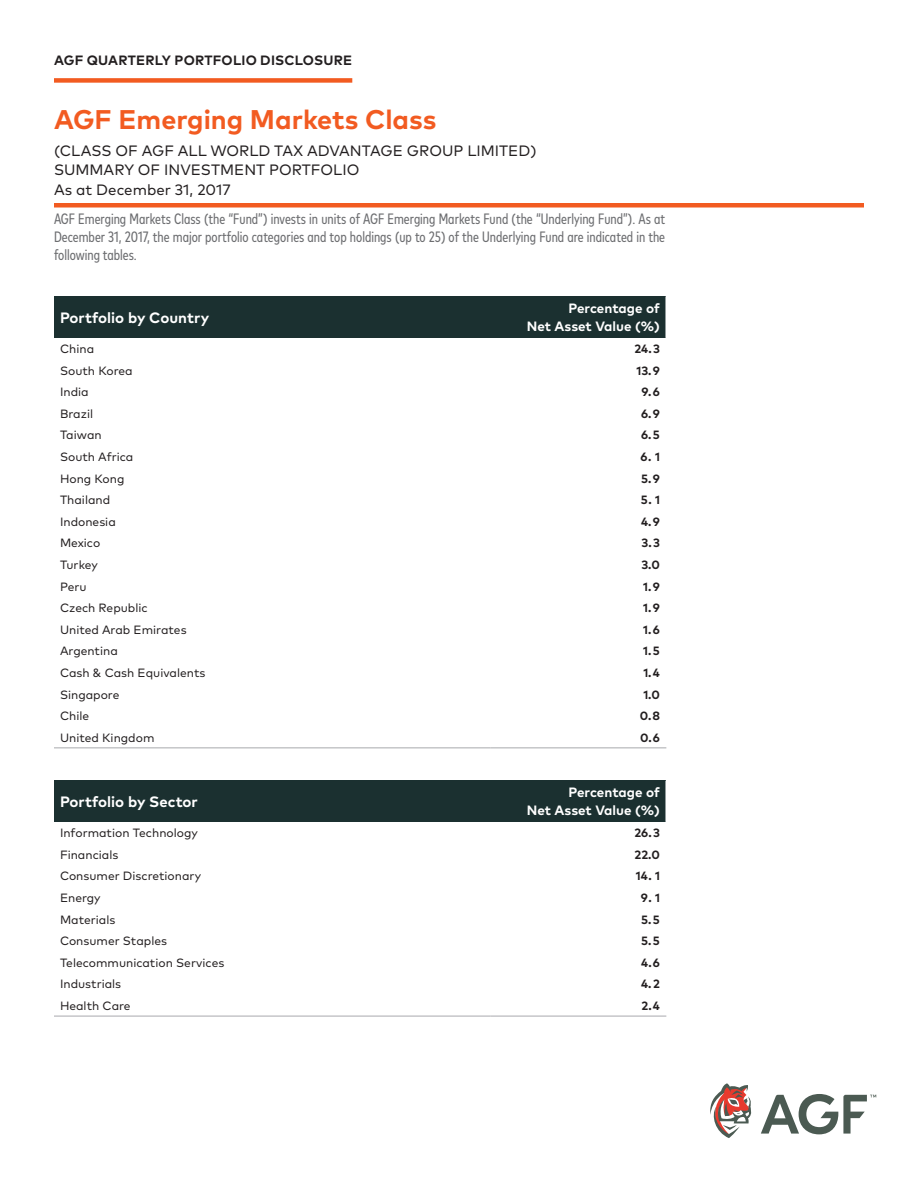
<style>
.page{position:relative;width:918px;height:1188px;background:#fff}
.page>*{position:absolute;margin:0;border:0;box-sizing:border-box;transform-origin:0 0}
.t1{font:700 27px "Mark OT";color:#f25b21}
.t2{font:condensed 15px/18px "Mark OT";color:#6c6d70;text-align:justify}
.t3{font:15px/19.5px "Mark OT";color:#231f20}
.Body{font:700 15px "Mark OT";color:#fff}
.Body-2{font:700 13.5px/18px "Mark OT";color:#fff;text-align:right}
.t4{font:700 13.5px "Mark OT";letter-spacing:.015em;color:#231f20}
.Body-3{font:12px "Mark OT";color:#231f20}
.Body-4{font:700 12px "Mark OT";color:#231f20}
</style>
<div class="page">
<svg style="left:710px;top:1083px;width:42px;height:55px"></svg>
<svg style="left:761px;top:1094px;width:115px;height:40px"></svg>
<div style="left:54px;top:78px;width:298px;height:5px;background:#f25b21"></div>
<div style="left:54px;top:203px;width:810px;height:5px;background:#f25b21"></div>
<div style="left:54px;top:296px;width:436px;height:41px;background:#1b3030"></div>
<div style="left:490px;top:296px;width:176px;height:41px;background:#1b3030"></div>
<hr style="left:54px;top:747px;width:436px;height:1px;background:#a8a9ad">
<hr style="left:490px;top:747px;width:176px;height:1px;background:#a8a9ad">
<div style="left:54px;top:781px;width:436px;height:41px;background:#1b3030"></div>
<div style="left:490px;top:781px;width:176px;height:41px;background:#1b3030"></div>
<hr style="left:54px;top:1016px;width:436px;height:1px;background:#a8a9ad">
<hr style="left:490px;top:1016px;width:176px;height:1px;background:#a8a9ad">
<p class="t4" style="left:54px;top:51px;width:300px">AGF QUARTERLY PORTFOLIO DISCLOSURE</p>
<h1 class="t1" style="left:54px;top:102px;width:384px">AGF Emerging Markets Class</h1>
<p class="t3" style="left:54px;top:140px;width:484px">(CLASS OF AGF ALL WORLD TAX ADVANTAGE GROUP LIMITED)<br>SUMMARY OF INVESTMENT PORTFOLIO<br>As at December 31, 2017</p>
<p class="t2" style="left:54px;top:210px;width:613px">AGF Emerging Markets Class (the “Fund”) invests in units of AGF Emerging Markets Fund (the “Underlying Fund”). As at December 31, 2017, the major portfolio categories and top holdings (up to 25) of the Underlying Fund are indicated in the following tables.</p>
<p class="Body" style="left:60px;top:308px;width:151px">Portfolio by Country</p>
<p class="Body-2" style="left:527px;top:299px;width:135px">Percentage of<br>Net Asset Value (%)</p>
<p class="Body-3" style="left:60px;top:341px;width:36px">China</p>
<p class="Body-4" style="left:634px;top:341px;width:27px">24.3</p>
<p class="Body-3" style="left:60px;top:363px;width:74px">South Korea</p>
<p class="Body-4" style="left:636px;top:363px;width:25px">13.9</p>
<p class="Body-3" style="left:60px;top:384px;width:30px">India</p>
<p class="Body-4" style="left:642px;top:384px;width:20px">9.6</p>
<p class="Body-3" style="left:60px;top:406px;width:35px">Brazil</p>
<p class="Body-4" style="left:641px;top:406px;width:20px">6.9</p>
<p class="Body-3" style="left:60px;top:428px;width:43px">Taiwan</p>
<p class="Body-4" style="left:641px;top:427px;width:20px">6.5</p>
<p class="Body-3" style="left:60px;top:449px;width:75px">South Africa</p>
<p class="Body-4" style="left:641px;top:449px;width:21px">6. 1</p>
<p class="Body-3" style="left:60px;top:471px;width:66px">Hong Kong</p>
<p class="Body-4" style="left:641px;top:471px;width:20px">5.9</p>
<p class="Body-3" style="left:60px;top:492px;width:52px">Thailand</p>
<p class="Body-4" style="left:641px;top:492px;width:21px">5. 1</p>
<p class="Body-3" style="left:60px;top:514px;width:57px">Indonesia</p>
<p class="Body-4" style="left:641px;top:514px;width:20px">4.9</p>
<p class="Body-3" style="left:60px;top:536px;width:42px">Mexico</p>
<p class="Body-4" style="left:641px;top:535px;width:20px">3.3</p>
<p class="Body-3" style="left:60px;top:557px;width:39px">Turkey</p>
<p class="Body-4" style="left:641px;top:557px;width:20px">3.0</p>
<p class="Body-3" style="left:60px;top:579px;width:28px">Peru</p>
<p class="Body-4" style="left:643px;top:579px;width:18px">1.9</p>
<p class="Body-3" style="left:60px;top:600px;width:89px">Czech Republic</p>
<p class="Body-4" style="left:643px;top:600px;width:18px">1.9</p>
<p class="Body-3" style="left:60px;top:622px;width:128px">United Arab Emirates</p>
<p class="Body-4" style="left:643px;top:622px;width:18px">1.6</p>
<p class="Body-3" style="left:60px;top:644px;width:59px">Argentina</p>
<p class="Body-4" style="left:643px;top:643px;width:18px">1.5</p>
<p class="Body-3" style="left:60px;top:665px;width:147px">Cash &amp; Cash Equivalents</p>
<p class="Body-4" style="left:643px;top:665px;width:18px">1.4</p>
<p class="Body-3" style="left:60px;top:687px;width:61px">Singapore</p>
<p class="Body-4" style="left:643px;top:687px;width:18px">1.0</p>
<p class="Body-3" style="left:60px;top:708px;width:31px">Chile</p>
<p class="Body-4" style="left:640px;top:708px;width:22px">0.8</p>
<p class="Body-3" style="left:60px;top:730px;width:96px">United Kingdom</p>
<p class="Body-4" style="left:640px;top:730px;width:21px">0.6</p>
<p class="Body" style="left:60px;top:792px;width:139px">Portfolio by Sector</p>
<p class="Body-2" style="left:527px;top:783px;width:135px">Percentage of<br>Net Asset Value (%)</p>
<p class="Body-3" style="left:60px;top:825px;width:139px">Information Technology</p>
<p class="Body-4" style="left:635px;top:825px;width:27px">26.3</p>
<p class="Body-3" style="left:60px;top:847px;width:60px">Financials</p>
<p class="Body-4" style="left:635px;top:847px;width:27px">22.0</p>
<p class="Body-3" style="left:60px;top:869px;width:143px">Consumer Discretionary</p>
<p class="Body-4" style="left:636px;top:868px;width:26px">14. 1</p>
<p class="Body-3" style="left:60px;top:890px;width:42px">Energy</p>
<p class="Body-4" style="left:641px;top:890px;width:21px">9. 1</p>
<p class="Body-3" style="left:60px;top:912px;width:57px">Materials</p>
<p class="Body-4" style="left:641px;top:912px;width:20px">5.5</p>
<p class="Body-3" style="left:60px;top:933px;width:109px">Consumer Staples</p>
<p class="Body-4" style="left:641px;top:933px;width:20px">5.5</p>
<p class="Body-3" style="left:60px;top:955px;width:166px">Telecommunication Services</p>
<p class="Body-4" style="left:641px;top:955px;width:20px">4.6</p>
<p class="Body-3" style="left:60px;top:977px;width:63px">Industrials</p>
<p class="Body-4" style="left:641px;top:976px;width:20px">4.2</p>
<p class="Body-3" style="left:60px;top:998px;width:72px">Health Care</p>
<p class="Body-4" style="left:641px;top:998px;width:20px">2.4</p>
</div>
